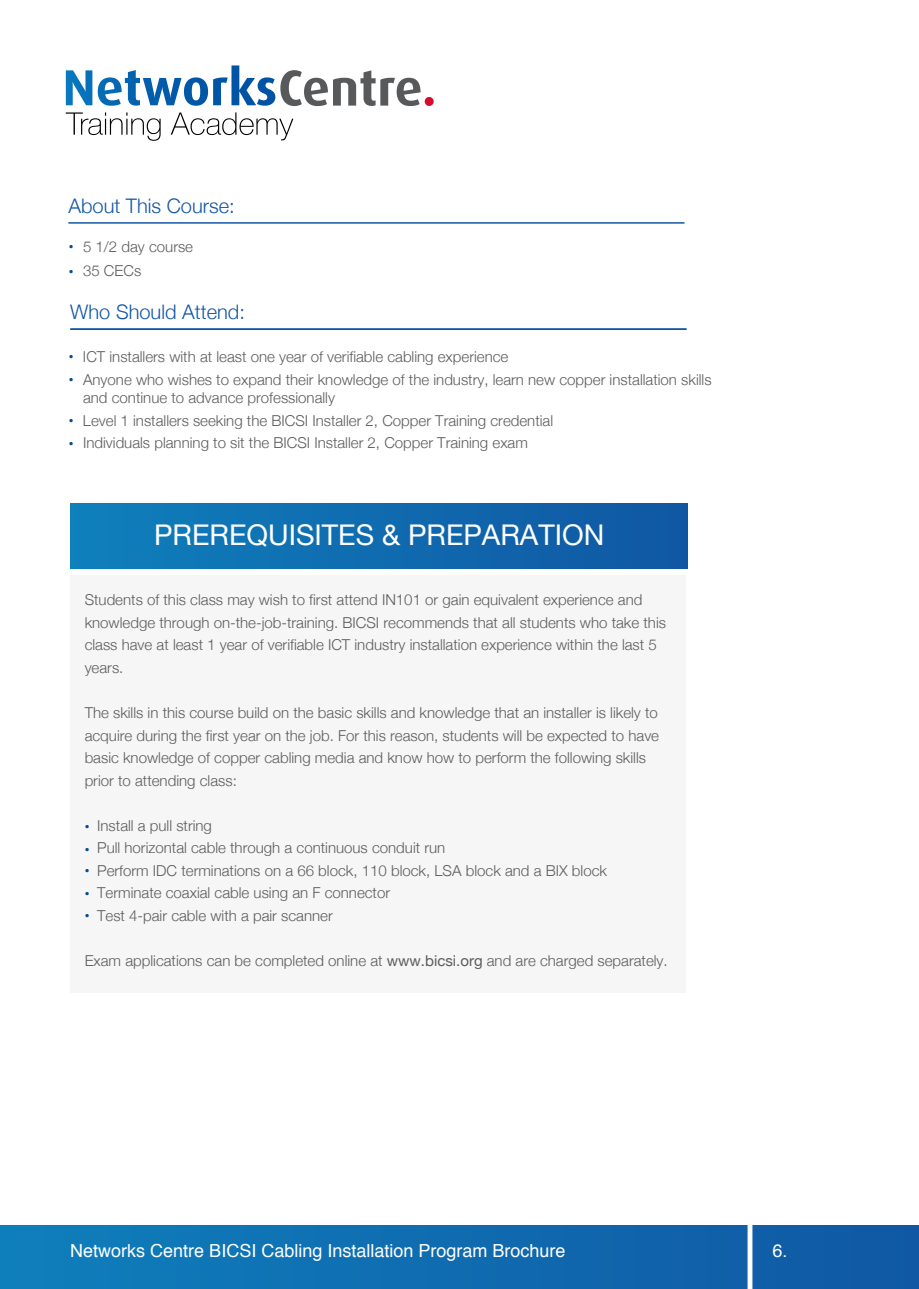
<style>
.page{position:relative;width:919px;height:1289px;background:#fff}
.page>*{position:absolute;margin:0;border:0;box-sizing:border-box;transform-origin:0 0}
.t1{font:28.5px "Helvetica Neue";color:#fff}
.t2{font:300 20.1px "Helvetica Neue";color:#1257a4}
.t3{font:18px "Helvetica";color:#fff}
.t4{font:300 15px/22.5px "Helvetica Neue";color:#5e5b5c}
.t5{font:15px/24.5px "Helvetica Neue";color:#004a99}
.s1{font-weight:400;color:#004a99}
.s2{font-weight:400}
</style>
<div class="page">
<div style="left:0;top:1225px;width:918px;height:63px;background:linear-gradient(to right,#0f7fbb,#1158a4)"></div>
<div style="left:747px;top:1209px;width:5px;height:79px;background:#fff"></div>
<svg style="left:66px;top:70px;width:26px;height:35px"></svg>
<svg style="left:98px;top:65px;width:335px;height:41px"></svg>
<svg style="left:66px;top:112px;width:95px;height:29px"></svg>
<svg style="left:171px;top:112px;width:122px;height:28px"></svg>
<div style="left:70px;top:575px;width:615px;height:418px;background:#f6f6f6"></div>
<div style="left:70px;top:503px;width:617px;height:65px;background:linear-gradient(to right,#0f80bc,#1057a3)"></div>
<hr style="left:70px;top:328px;width:616px;height:2px;background:#1257a4">
<hr style="left:68px;top:222px;width:616px;height:2px;background:#1257a4">
<h2 class="t2" style="left:68px;top:190px;width:168px">About This Course:</h2>
<p class="t4" style="left:83px;top:233px;width:112px;line-height:24px">5 1/2 day course<br>35 CECs</p>
<p class="t5" style="left:68px;top:235px;width:7px">• •</p>
<h2 class="t2" style="left:70px;top:296px;width:176px">Who Should Attend:</h2>
<p class="t5" style="left:68px;top:345px;width:7px">•</p>
<p class="t4" style="left:83px;top:344px;width:427px">ICT installers with at least one year of verifiable cabling experience</p>
<p class="t4" style="left:83px;top:369px;width:630px;line-height:18px;text-indent:-15px"><span class="s1">•</span> Anyone who wishes to expand their knowledge of the industry, learn new copper installation skills and continue to advance professionally</p>
<p class="t4" style="left:68px;top:408px;width:486px;line-height:23.1px"><span class="s1">•</span> Level 1 installers seeking the BICSI Installer 2, Copper Training credential <span class="s1">•</span></p>
<p class="t4" style="left:83px;top:430px;width:446px">Individuals planning to sit the BICSI Installer 2, Copper Training exam</p>
<h1 class="t1" style="left:154px;top:514px;width:452px">PREREQUISITES &amp; PREPARATION</h1>
<p class="t4" style="left:85px;top:587px;width:583px">Students of this class may wish to first attend IN101 or gain equivalent experience and knowledge through on-the-job-training. BICSI recommends that all students who take this class have at least 1 year of verifiable ICT industry installation experience within the last 5 years.</p>
<p class="t4" style="left:85px;top:700px;width:576px">The skills in this course build on the basic skills and knowledge that an installer is likely to acquire during the first year on the job. For this reason, students will be expected to have basic knowledge of copper cabling media and know how to perform the following skills prior to attending class:</p>
<p class="t4" style="left:97px;top:812px;width:511px">Install a pull string<br>Pull horizontal cable through a continuous conduit run<br>Perform IDC terminations on a 66 block, 110 block, LSA block and a BIX block Terminate coaxial cable using an F connector<br>Test 4-pair cable with a pair scanner</p>
<p class="t4" style="left:85px;top:947px;width:584px">Exam applications can be completed online at <span class="s2">www.bicsi.org</span> and are charged separately.</p>
<p class="t5" style="left:85px;top:815px;width:7px;line-height:23.1px">• •</p>
<p class="t5" style="left:85px;top:859px;width:7px">•</p>
<p class="t5" style="left:85px;top:883px;width:7px;line-height:22px">• •</p>
<p class="t3" style="left:70px;top:1236px;width:497px">Networks Centre BICSI Cabling Installation Program Brochure</p>
<p class="t3" style="left:772px;top:1236px;width:17px">6.</p>
</div>
